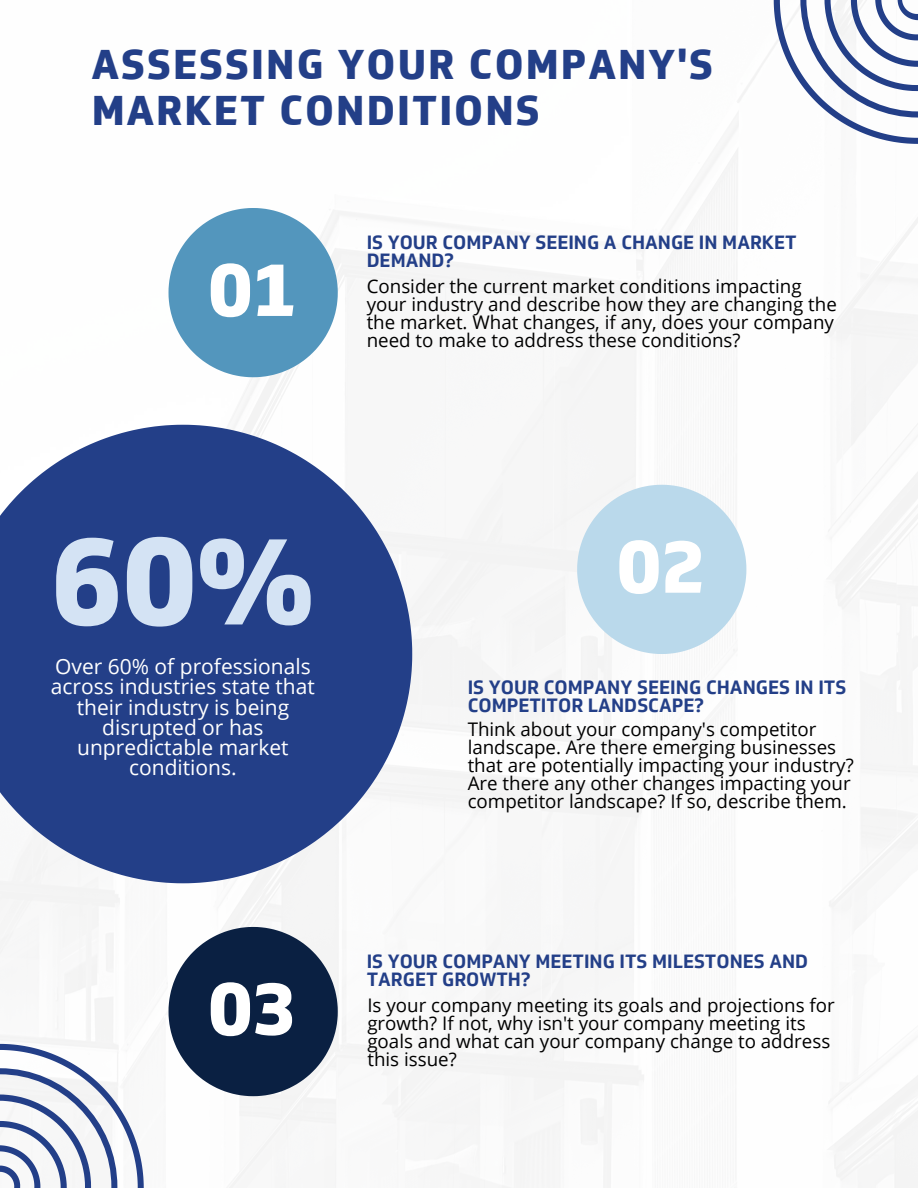
<style>
.page{position:relative;width:918px;height:1188px;background:#fff}
.page>*{position:absolute;margin:0;border:0;box-sizing:border-box;transform-origin:0 0}
.t1{font:800 124.5px "Soleto";color:#d4e3f4}
.t2{font:800 74.7px "Soleto";color:#fff}
.t3{font:800 40.5px/46.2px "Soleto";letter-spacing:.05em;color:#233f88}
.t4{font:21px/20.2px "Open Sans";color:#fff;text-align:center}
.t5{font:18.75px/18px "Open Sans";color:#000}
.t6{font:700 18.75px/18px "Soleto";color:#233f88}
.t7{font:700 18.6px/18px "Soleto";color:#233f88}
</style>
<div class="page">
<svg style="left:0;top:425px;width:412px;height:458px;fill:#233f88"></svg>
<svg style="left:169px;top:208px;width:169px;height:169px"></svg>
<svg style="left:577px;top:485px;width:169px;height:169px"></svg>
<svg style="left:169px;top:927px;width:169px;height:169px"></svg>
<svg style="left:0;top:1044px;width:144px;height:144px"></svg>
<svg style="left:774px;top:0;width:144px;height:144px"></svg>
<p class="t3" style="left:92px;top:46px;width:623px">ASSESSING YOUR COMPANY'S<br>MARKET CONDITIONS</p>
<p class="t2" style="left:209px;top:260px;width:89px">01</p>
<p class="t7" style="left:367px;top:235px;width:431px">IS YOUR COMPANY SEEING A CHANGE IN MARKET<br>DEMAND?</p>
<p class="t5" style="left:367px;top:277px;width:472px">Consider the current market conditions impacting your industry and describe how they are changing the the market. What changes, if any, does your company need to make to address these conditions?</p>
<p class="t1" style="left:50px;top:532px;width:266px">60%</p>
<p class="t4" style="left:51px;top:656px;width:265px">Over 60% of professionals across industries state that their industry is being disrupted or has unpredictable market conditions.</p>
<p class="t2" style="left:617px;top:537px;width:89px">02</p>
<p class="t6" style="left:468px;top:681px;width:380px">IS YOUR COMPANY SEEING CHANGES IN ITS<br>COMPETITOR LANDSCAPE?</p>
<p class="t5" style="left:468px;top:720px;width:388px">Think about your company's competitor landscape. Are there emerging businesses that are potentially impacting your industry?<br>Are there any other changes impacting your competitor landscape? If so, describe them.</p>
<p class="t2" style="left:209px;top:979px;width:89px">03</p>
<p class="t7" style="left:367px;top:954px;width:443px">IS YOUR COMPANY MEETING ITS MILESTONES AND<br>TARGET GROWTH?</p>
<p class="t5" style="left:367px;top:996px;width:469px">Is your company meeting its goals and projections for growth? If not, why isn't your company meeting its goals and what can your company change to address this issue?</p>
</div>
